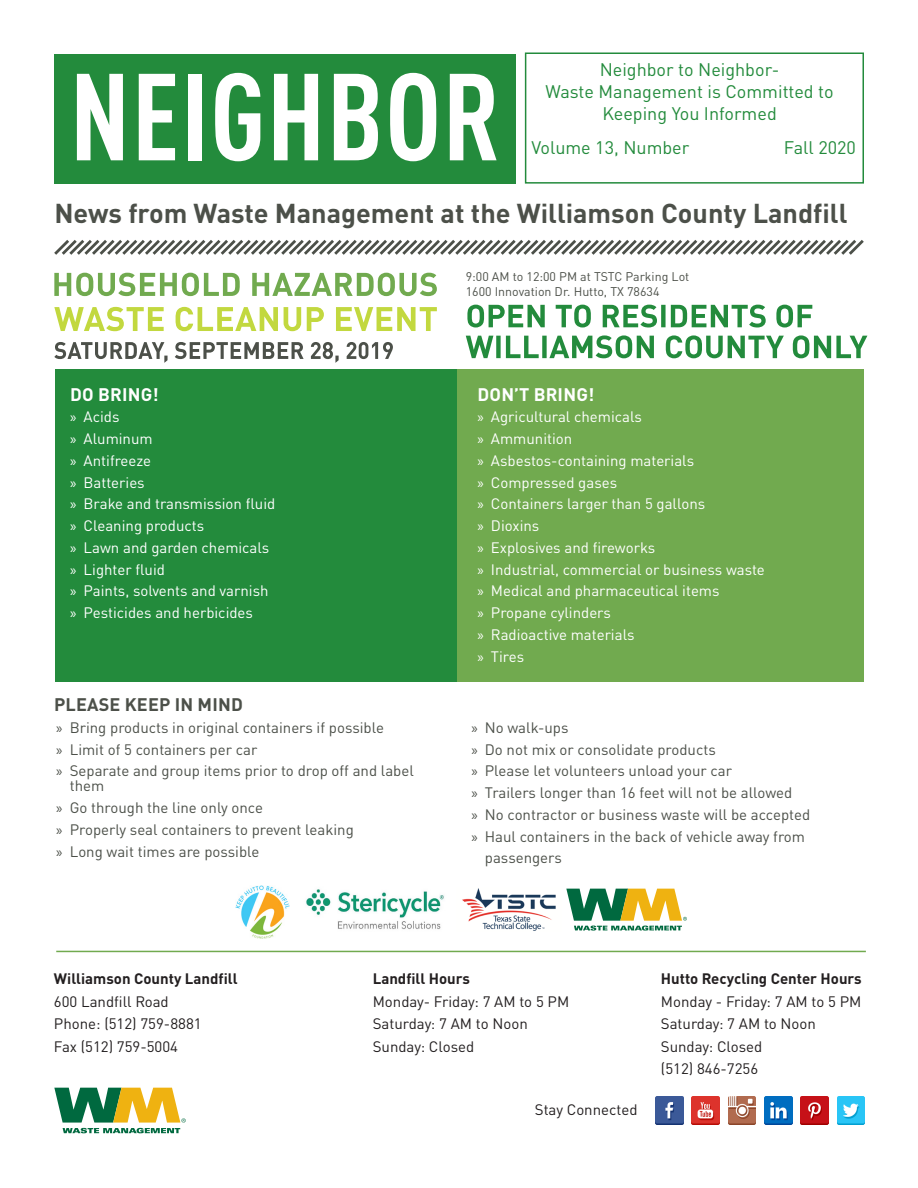
<style>
.page{position:relative;width:918px;height:1188px;background:#fff}
.page>*{position:absolute;margin:0;border:0;box-sizing:border-box;transform-origin:0 0}
.t1{font:700 condensed 121.5px "DINOT";letter-spacing:.01em;color:#fff}
.t2{font:700 27px "DINOT";color:#4c5049}
.t3{font:18px/21.6px "DINOT";color:#238b3c;text-align:center}
.t4{font:700 18px "DINOT";letter-spacing:.01em;color:#fff}
.t5{font:700 18px "DINOT";letter-spacing:.01em;color:#4c5049}
.t6{font:15px "DINOT";color:#fff}
.t7{font:15px/15px "DINOT";color:#4c5049}
.t8{font:15px "DINOT";color:#231f20}
.t9{font:700 15px "DINOT";color:#231f20}
.t10{font:12.45px "DINOT";color:#4c5049}
.s1{font-family:"Myriad Pro"}
</style>
<div class="page">
<div style="left:54px;top:54px;width:462px;height:130px;background:#238b3c"></div>
<div style="left:525px;top:52px;width:339px;height:132px;border:2px solid #238b3c"></div>
<svg style="left:54px;top:240px;width:810px;height:15px"></svg>
<svg style="left:54px;top:1088px;width:132px;height:45px"></svg>
<hr style="left:56px;top:951px;width:810px;height:1px;background:#71aa4f">
<img style="left:656px;top:1097px;width:27px;height:28px">
<img style="left:728px;top:1097px;width:28px;height:28px">
<img style="left:764px;top:1097px;width:28px;height:28px">
<img style="left:801px;top:1097px;width:27px;height:28px">
<img style="left:837px;top:1096px;width:28px;height:28px">
<img style="left:692px;top:1097px;width:28px;height:28px">
<svg style="left:54px;top:342px;width:339px;height:21px"></svg>
<svg style="left:54px;top:307px;width:383px;height:24px"></svg>
<svg style="left:54px;top:273px;width:383px;height:23px"></svg>
<svg style="left:466px;top:335px;width:401px;height:23px"></svg>
<svg style="left:467px;top:305px;width:345px;height:23px"></svg>
<div style="left:55px;top:369px;width:405px;height:313px;background:#238b3c"></div>
<div style="left:458px;top:369px;width:406px;height:313px;background:#71aa4f"></div>
<svg style="left:566px;top:889px;width:121px;height:42px"></svg>
<img style="left:462px;top:888px;width:94px;height:43px">
<img style="left:236px;top:885px;width:54px;height:53px">
<img style="left:306px;top:889px;width:138px;height:41px">
<p class="t1" style="left:70px;top:28px;width:432px">NEIGHBOR</p>
<p class="t3" style="left:600px;top:58px;width:181px">Neighbor to Neighbor-</p>
<p class="t3" style="left:546px;top:79px;width:290px">Waste Management is Committed to<br>Keeping You Informed</p>
<p class="t3" style="left:531px;top:135px;width:160px">Volume 13, Number</p>
<p class="t3" style="left:784px;top:135px;width:74px">Fall 2020</p>
<p class="t2" style="left:54px;top:192px;width:795px">News from Waste Management at the Williamson County Landfill</p>
<p class="t4" style="left:70px;top:380px;width:90px">DO BRING!</p>
<p class="t6" style="left:70px;top:406px;width:51px"><span class="s1">»</span> Acids</p>
<p class="t6" style="left:70px;top:427px;width:84px"><span class="s1">»</span> Aluminum</p>
<p class="t6" style="left:70px;top:449px;width:83px"><span class="s1">»</span> Antifreeze</p>
<p class="t6" style="left:70px;top:471px;width:76px"><span class="s1">»</span> Batteries</p>
<p class="t6" style="left:70px;top:493px;width:207px"><span class="s1">»</span> Brake and transmission fluid</p>
<p class="t6" style="left:70px;top:514px;width:136px"><span class="s1">»</span> Cleaning products</p>
<p class="t6" style="left:70px;top:536px;width:201px"><span class="s1">»</span> Lawn and garden chemicals</p>
<p class="t6" style="left:70px;top:558px;width:96px"><span class="s1">»</span> Lighter fluid</p>
<p class="t6" style="left:70px;top:580px;width:200px"><span class="s1">»</span> Paints, solvents and varnish</p>
<p class="t6" style="left:70px;top:601px;width:184px"><span class="s1">»</span> Pesticides and herbicides</p>
<p class="t5" style="left:54px;top:690px;width:190px">PLEASE KEEP IN MIND</p>
<p class="t7" style="left:56px;top:719px;width:329px"><span class="s1">»</span> Bring products in original containers if possible</p>
<p class="t7" style="left:56px;top:740px;width:203px"><span class="s1">»</span> Limit of 5 containers per car</p>
<p class="t7" style="left:70px;top:762px;width:346px;text-indent:-14px"><span class="s1">»</span> Separate and group items prior to drop off and label them</p>
<p class="t7" style="left:56px;top:799px;width:208px"><span class="s1">»</span> Go through the line only once</p>
<p class="t7" style="left:56px;top:821px;width:299px"><span class="s1">»</span> Properly seal containers to prevent leaking</p>
<p class="t7" style="left:56px;top:842px;width:205px"><span class="s1">»</span> Long wait times are possible</p>
<p class="t10" style="left:466px;top:267px;width:225px">9:00 AM to 12:00 PM at TSTC Parking Lot</p>
<p class="t10" style="left:466px;top:282px;width:195px">1600 Innovation Dr. Hutto, TX 78634</p>
<p class="t4" style="left:478px;top:380px;width:118px">DON’T BRING!</p>
<p class="t6" style="left:477px;top:406px;width:166px"><span class="s1">»</span> Agricultural chemicals</p>
<p class="t6" style="left:477px;top:427px;width:96px"><span class="s1">»</span> Ammunition</p>
<p class="t6" style="left:477px;top:449px;width:218px"><span class="s1">»</span> Asbestos-containing materials</p>
<p class="t6" style="left:477px;top:471px;width:141px"><span class="s1">»</span> Compressed gases</p>
<p class="t6" style="left:477px;top:493px;width:229px"><span class="s1">»</span> Containers larger than 5 gallons</p>
<p class="t6" style="left:477px;top:514px;width:63px"><span class="s1">»</span> Dioxins</p>
<p class="t6" style="left:477px;top:536px;width:179px"><span class="s1">»</span> Explosives and fireworks</p>
<p class="t6" style="left:477px;top:558px;width:289px"><span class="s1">»</span> Industrial, commercial or business waste</p>
<p class="t6" style="left:477px;top:580px;width:244px"><span class="s1">»</span> Medical and pharmaceutical items</p>
<p class="t6" style="left:477px;top:601px;width:135px"><span class="s1">»</span> Propane cylinders</p>
<p class="t6" style="left:477px;top:623px;width:159px"><span class="s1">»</span> Radioactive materials</p>
<p class="t6" style="left:477px;top:645px;width:48px"><span class="s1">»</span> Tires</p>
<p class="t7" style="left:471px;top:719px;width:99px"><span class="s1">»</span> No walk-ups</p>
<p class="t7" style="left:471px;top:740px;width:246px"><span class="s1">»</span> Do not mix or consolidate products</p>
<p class="t7" style="left:471px;top:762px;width:262px"><span class="s1">»</span> Please let volunteers unload your car</p>
<p class="t7" style="left:471px;top:784px;width:322px"><span class="s1">»</span> Trailers longer than 16 feet will not be allowed</p>
<p class="t7" style="left:471px;top:806px;width:340px"><span class="s1">»</span> No contractor or business waste will be accepted</p>
<p class="t7" style="left:485px;top:824px;width:322px;line-height:21.6px;text-indent:-14px"><span class="s1">»</span> Haul containers in the back of vehicle away from passengers</p>
<p class="t9" style="left:54px;top:967px;width:185px">Williamson County Landfill</p>
<p class="t8" style="left:54px;top:990px;width:116px">600 Landfill Road</p>
<p class="t8" style="left:54px;top:1012px;width:149px">Phone: (512) 759-8881</p>
<p class="t8" style="left:54px;top:1035px;width:126px">Fax (512) 759-5004</p>
<p class="t9" style="left:373px;top:967px;width:99px">Landfill Hours</p>
<p class="t8" style="left:373px;top:990px;width:198px">Monday- Friday: 7 AM to 5 PM</p>
<p class="t8" style="left:373px;top:1012px;width:157px">Saturday: 7 AM to Noon</p>
<p class="t8" style="left:373px;top:1035px;width:103px">Sunday: Closed</p>
<p class="t8" style="left:535px;top:1098px;width:104px">Stay Connected</p>
<p class="t9" style="left:661px;top:967px;width:202px">Hutto Recycling Center Hours</p>
<p class="t8" style="left:661px;top:990px;width:202px">Monday - Friday: 7 AM to 5 PM</p>
<p class="t8" style="left:661px;top:1012px;width:157px">Saturday: 7 AM to Noon</p>
<p class="t8" style="left:661px;top:1035px;width:103px">Sunday: Closed</p>
<p class="t8" style="left:661px;top:1057px;width:99px">(512) 846-7256</p>
</div>
